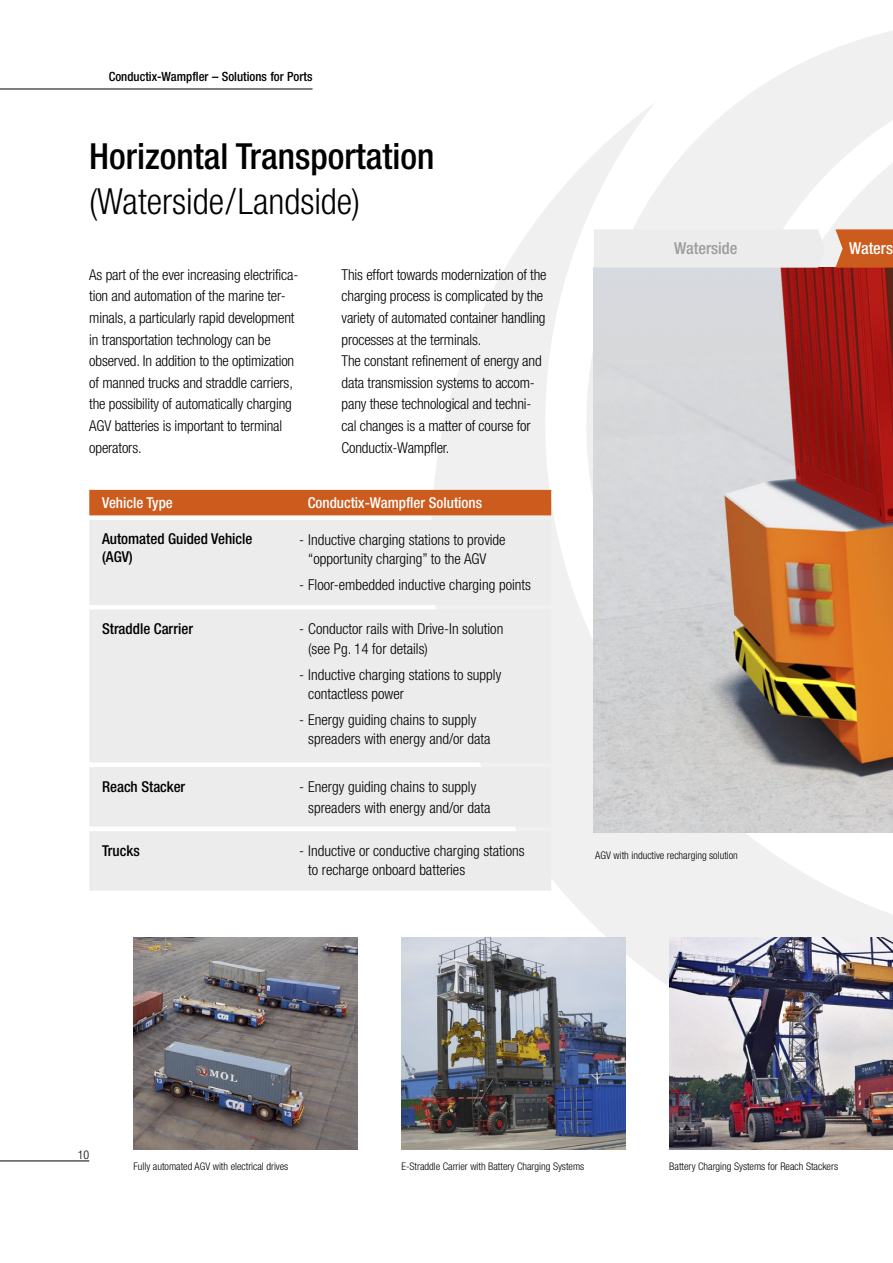
<style>
.page{position:relative;width:893px;height:1263px;background:#fff}
.page>*{position:absolute;margin:0;border:0;box-sizing:border-box;transform-origin:0 0}
.Heading{font:500 condensed 36px "Helvetica Neue LT";color:#000}
.Heading-2{font:300 condensed 36px "Helvetica Neue LT";color:#000}
.body{font:500 condensed 16.5px "Helvetica Neue LT";color:#9b9c9e}
.body-2{font:500 condensed 16.5px "Helvetica Neue LT";color:#fff}
.body-3{font:300 condensed 15px/21.6px "Helvetica Neue LT";letter-spacing:-.01em;color:#000}
.bullets{font:300 condensed 15px/19.5px "Helvetica Neue LT";color:#000}
.body-4{font:500 condensed 15px/18px "Helvetica Neue LT";color:#000}
.body-5{font:500 condensed 15px "Helvetica Neue LT";color:#fff}
.t1{font:500 condensed 12.75px "Helvetica Neue LT";color:#000}
.t2{font:300 condensed 12px "Helvetica Neue LT";color:#000}
.t3{font:300 condensed 10.5px "Helvetica Neue LT";color:#000}
</style>
<div class="page">
<hr style="left:0;top:1161px;width:89px;height:1px;background:#000">
<hr style="left:0;top:89px;width:313px;height:1px;background:#000">
<svg style="left:431px;top:185px;width:462px;height:895px;fill:#f0f0f1"></svg>
<svg style="left:565px;top:88px;width:328px;height:748px"></svg>
<svg style="left:758px;top:31px;width:135px;height:237px;fill:#f0f0f1"></svg>
<img style="left:594px;top:268px;width:299px;height:565px">
<div style="left:89px;top:490px;width:462px;height:25px;background:#cc5b1e"></div>
<div style="left:89px;top:520px;width:462px;height:371px;background:#ececed"></div>
<img style="left:669px;top:937px;width:224px;height:213px">
<img style="left:401px;top:937px;width:224px;height:213px">
<img style="left:133px;top:937px;width:224px;height:213px">
<div style="left:594px;top:229px;width:231px;height:39px;background:#ececed"></div>
<svg style="left:835px;top:229px;width:58px;height:39px;background:#ce652e"></svg>
<p class="t1" style="left:109px;top:69px;width:205px">Conductix-Wampfler – Solutions for Ports</p>
<p class="Heading" style="left:89px;top:134px;width:347px">Horizontal Transportation</p>
<p class="Heading-2" style="left:89px;top:180px;width:272px">(Waterside/Landside)</p>
<p class="body-3" style="left:89px;top:264px;width:211px">As part of the ever increasing electrifica&shy;tion and automation of the marine ter&shy;minals, a particularly rapid development in transportation technology can be observed. In addition to the optimization of manned trucks and straddle carriers, the possibility of automatically charging AGV batteries is important to terminal operators.</p>
<p class="body-3" style="left:342px;top:264px;width:207px">This effort towards modernization of the charging process is complicated by the variety of automated container handling processes at the terminals.</p>
<p class="body-3" style="left:342px;top:350px;width:202px">The constant refinement of energy and data transmission systems to accom&shy;pany these technological and techni&shy;cal changes is a matter of course for Conductix-Wampfler.</p>
<p class="body-5" style="left:102px;top:493px;width:72px">Vehicle Type</p>
<p class="body-5" style="left:308px;top:493px;width:176px">Conductix-Wampfler Solutions</p>
<p class="body-4" style="left:102px;top:530px;width:152px">Automated Guided Vehicle (AGV)</p>
<p class="bullets" style="left:308px;top:529px;width:199px;text-indent:-9px">- Inductive charging stations to provide “opportunity charging” to the AGV</p>
<p class="bullets" style="left:299px;top:575px;width:233px">- Floor-embedded inductive charging points</p>
<p class="body-4" style="left:102px;top:619px;width:93px">Straddle Carrier</p>
<p class="bullets" style="left:308px;top:619px;width:197px;text-indent:-9px">- Conductor rails with Drive-In solution (see Pg. 14 for details)</p>
<p class="bullets" style="left:308px;top:664px;width:195px;text-indent:-9px">- Inductive charging stations to supply contactless power</p>
<p class="bullets" style="left:308px;top:710px;width:184px;text-indent:-9px">- Energy guiding chains to supply spreaders with energy and/or data</p>
<p class="body-4" style="left:102px;top:777px;width:85px">Reach Stacker</p>
<p class="bullets" style="left:308px;top:776px;width:184px;line-height:21.3px;text-indent:-9px">- Energy guiding chains to supply spreaders with energy and/or data</p>
<p class="body-4" style="left:102px;top:841px;width:39px">Trucks</p>
<p class="bullets" style="left:308px;top:841px;width:218px;text-indent:-9px">- Inductive or conductive charging stations to recharge onboard batteries</p>
<p class="body" style="left:674px;top:239px;width:65px">Waterside</p>
<p class="body-2" style="left:849px;top:239px;width:46px">Waters</p>
<p class="t3" style="left:595px;top:849px;width:144px">AGV with inductive recharging solution</p>
<p class="t2" style="left:78px;top:1148px;width:13px">10</p>
<p class="t3" style="left:133px;top:1160px;width:156px">Fully automated AGV with electrical drives</p>
<p class="t3" style="left:401px;top:1160px;width:184px">E-Straddle Carrier with Battery Charging Systems</p>
<p class="t3" style="left:669px;top:1160px;width:170px">Battery Charging Systems for Reach Stackers</p>
</div>
